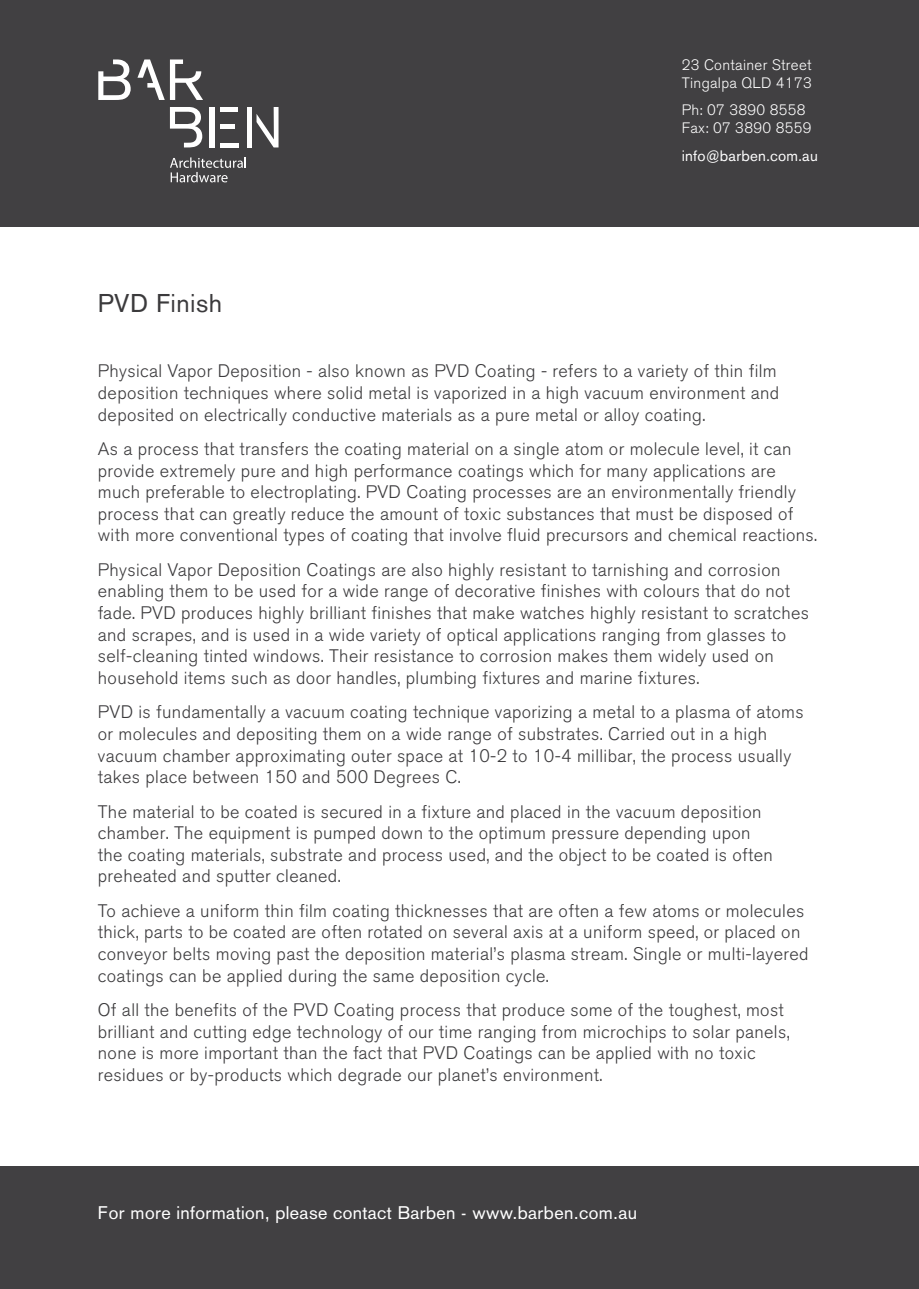
<style>
.page{position:relative;width:919px;height:1289px;background:#fff}
.page>*{position:absolute;margin:0;border:0;box-sizing:border-box;transform-origin:0 0}
.t1{font:25.5px "Akzidenz Grotesk BQ";letter-spacing:.02em;color:#3b3a3c}
.t2{font:300 18px/21.6px "Akzidenz Grotesk BQ";letter-spacing:.02em;color:#3b3a3c}
.t3{font:18px "Akzidenz Grotesk";letter-spacing:.02em;color:#fff}
.t4{font:300 15px/18px "Akzidenz Grotesk BQ";letter-spacing:.02em;color:#fff}
.t5{font:15px "Akzidenz Grotesk BQ";letter-spacing:.02em;color:#fff}
</style>
<div class="page">
<div style="left:0;top:0;width:918px;height:226px;background:#414042"></div>
<div style="left:0;top:1165px;width:918px;height:123px;background:#414042"></div>
<svg style="left:170px;top:157px;width:76px;height:25px"></svg>
<svg style="left:137px;top:59px;width:66px;height:41px"></svg>
<svg style="left:170px;top:107px;width:32px;height:40px"></svg>
<div style="left:220px;top:107px;width:18px;height:5px;background:#fff"></div>
<div style="left:220px;top:124px;width:15px;height:5px;background:#fff"></div>
<hr style="left:220px;top:143px;width:18px;height:4px;background:#fff">
<div style="left:210px;top:107px;width:5px;height:40px;background:#fff"></div>
<hr style="left:247px;top:107px;width:4px;height:40px;background:#fff">
<svg style="left:256px;top:107px;width:22px;height:40px"></svg>
<svg style="left:98px;top:59px;width:33px;height:41px"></svg>
<h1 class="t1" style="left:98px;top:288px;width:126px">PVD Finish</h1>
<p class="t4" style="left:681px;top:56px;width:132px">23 Container Street<br>Tingalpa QLD 4173</p>
<p class="t4" style="left:681px;top:101px;width:131px">Ph: 07 3890 8558<br>Fax: 07 3890 8559</p>
<p class="t5" style="left:681px;top:146px;width:138px">info@barben.com.au</p>
<p class="t2" style="left:98px;top:361px;width:683px">Physical Vapor Deposition - also known as PVD Coating - refers to a variety of thin film deposition techniques where solid metal is vaporized in a high vacuum environment and deposited on electrically conductive materials as a pure metal or alloy coating.</p>
<p class="t2" style="left:98px;top:438px;width:720px">As a process that transfers the coating material on a single atom or molecule level, it can provide extremely pure and high performance coatings which for many applications are much preferable to electroplating. PVD Coating processes are an environmentally friendly process that can greatly reduce the amount of toxic substances that must be disposed of with more conventional types of coating that involve fluid precursors and chemical reactions.</p>
<p class="t2" style="left:98px;top:559px;width:712px">Physical Vapor Deposition Coatings are also highly resistant to tarnishing and corrosion enabling them to be used for a wide range of decorative finishes with colours that do not fade. PVD produces highly brilliant finishes that make watches highly resistant to scratches and scrapes, and is used in a wide variety of optical applications ranging from glasses to self-cleaning tinted windows. Their resistance to corrosion makes them widely used on household items such as door handles, plumbing fixtures and marine fixtures.</p>
<p class="t2" style="left:98px;top:701px;width:707px">PVD is fundamentally a vacuum coating technique vaporizing a metal to a plasma of atoms or molecules and depositing them on a wide range of substrates. Carried out in a high vacuum chamber approximating outer space at 10-2 to 10-4 millibar, the process usually takes place between 150 and 500 Degrees C.</p>
<p class="t2" style="left:98px;top:800px;width:676px">The material to be coated is secured in a fixture and placed in the vacuum deposition chamber. The equipment is pumped down to the optimum pressure depending upon the coating materials, substrate and process used, and the object to be coated is often preheated and sputter cleaned.</p>
<p class="t2" style="left:98px;top:900px;width:712px">To achieve a uniform thin film coating thicknesses that are often a few atoms or molecules thick, parts to be coated are often rotated on several axis at a uniform speed, or placed on conveyor belts moving past the deposition material’s plasma stream. Single or multi-layered coatings can be applied during the same deposition cycle.</p>
<p class="t2" style="left:98px;top:999px;width:693px">Of all the benefits of the PVD Coating process that produce some of the toughest, most brilliant and cutting edge technology of our time ranging from microchips to solar panels, none is more important than the fact that PVD Coatings can be applied with no toxic residues or by-products which degrade our planet’s environment.</p>
<p class="t3" style="left:98px;top:1202px;width:541px">For more information, please contact Barben - www.barben.com.au</p>
</div>
